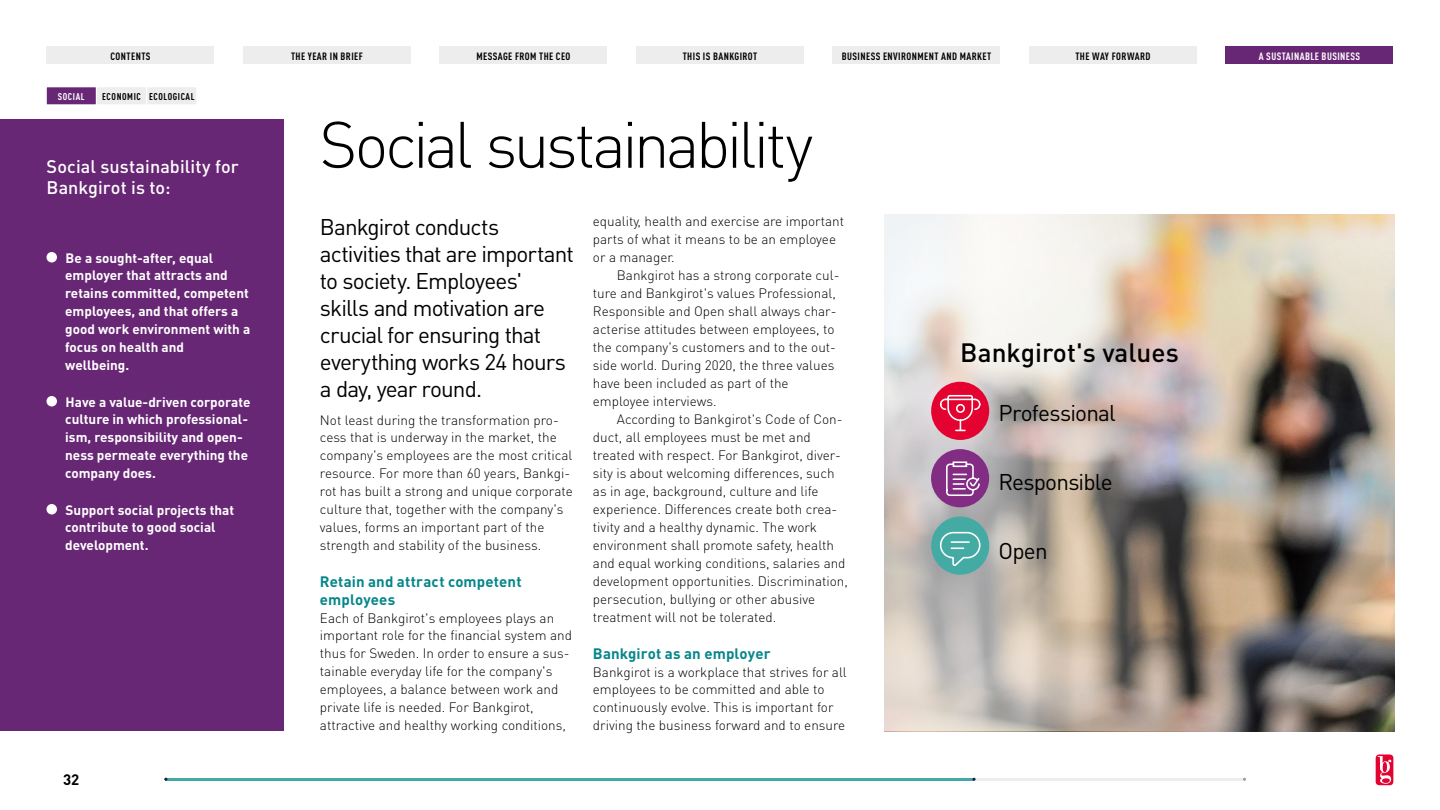
<style>
.page{position:relative;width:1440px;height:810px;background:#fff}
.page>*{position:absolute;margin:0;border:0;box-sizing:border-box;transform-origin:0 0}
.t1{font:300 64.5px "DIN Pro";letter-spacing:-.06em;color:#000}
.t2{font:500 26.17px "DIN Pro";color:#000}
.t3{font:22.5px/27px "DIN Pro";letter-spacing:-.04em;color:#000}
.t4{font:500 18px/21.6px "DIN Pro";letter-spacing:.005em;color:#fff}
.t5{font:700 15px/18px "DIN Pro";letter-spacing:.01em;color:#06868a}
.t6{font:700 15px "DIN Pro";color:#000}
.t7{font:300 13.5px/18px "DIN Pro";color:#000}
.t8{font:700 13.5px/18px "DIN Pro";color:#fff}
.t9{font:700 condensed 10.5px "DIN Pro";letter-spacing:.04em;color:#000}
.t10{font:700 condensed 10.5px "DIN Pro";letter-spacing:.04em;color:#fff}
.t11{font:700 condensed 9.75px "DIN Pro";letter-spacing:.06em;color:#000}
.t12{font:700 condensed 9.75px "DIN Pro";letter-spacing:.06em;color:#fff}
</style>
<div class="page">
<img style="left:1338px;top:215px;width:56px;height:516px">
<img style="left:884px;top:214px;width:454px;height:517px">
<hr style="left:166px;top:778px;width:1079px;height:3px;background:#ededed">
<div style="left:1376px;top:755px;width:17px;height:30px;background:#e40230;border-radius:4px"></div>
<svg style="left:1378px;top:756px;width:13px;height:28px"></svg>
<div style="left:1226px;top:46px;width:168px;height:18px;background:#682775"></div>
<div style="left:243px;top:46px;width:168px;height:18px;background:#ededed"></div>
<div style="left:46px;top:46px;width:168px;height:18px;background:#ededed"></div>
<div style="left:636px;top:46px;width:168px;height:18px;background:#ededed"></div>
<div style="left:832px;top:46px;width:168px;height:18px;background:#ededed"></div>
<div style="left:1029px;top:46px;width:168px;height:18px;background:#ededed"></div>
<div style="left:440px;top:46px;width:168px;height:18px;background:#ededed"></div>
<div style="left:0;top:119px;width:284px;height:612px;background:#682775"></div>
<div style="left:46px;top:252px;width:11px;height:10px;background:#fff;border-radius:50%"></div>
<div style="left:46px;top:396px;width:11px;height:10px;background:#fff;border-radius:50%"></div>
<div style="left:46px;top:504px;width:11px;height:10px;background:#fff;border-radius:50%"></div>
<div style="left:931px;top:517px;width:58px;height:58px;background:#44aaa4;border-radius:50%"></div>
<svg style="left:939px;top:531px;width:42px;height:37px"></svg>
<div style="left:931px;top:449px;width:58px;height:58px;background:#822c83;border-radius:50%"></div>
<svg style="left:946px;top:461px;width:34px;height:35px"></svg>
<div style="left:931px;top:382px;width:58px;height:58px;background:#e40230;border-radius:50%"></div>
<svg style="left:939px;top:394px;width:42px;height:38px"></svg>
<div style="left:46px;top:87px;width:50px;height:18px;background:#682775"></div>
<div style="left:147px;top:87px;width:50px;height:18px;background:#ededed"></div>
<div style="left:147px;top:87px;width:50px;height:18px;border:1px solid #fff"></div>
<div style="left:97px;top:87px;width:50px;height:18px;background:#ededed"></div>
<div style="left:96px;top:87px;width:51px;height:18px;border:1px solid #fff"></div>
<hr style="left:166px;top:778px;width:808px;height:3px;background:#44aaa4">
<p class="t9" style="left:110px;top:48px;width:42px">CONTENTS</p>
<p class="t9" style="left:291px;top:48px;width:73px">THE YEAR IN BRIEF</p>
<p class="t9" style="left:476px;top:48px;width:96px">MESSAGE FROM THE CEO</p>
<p class="t9" style="left:683px;top:48px;width:76px">THIS IS BANKGIROT</p>
<p class="t9" style="left:842px;top:48px;width:151px">BUSINESS ENVIRONMENT AND MARKET</p>
<p class="t9" style="left:1075px;top:48px;width:77px">THE WAY FORWARD</p>
<p class="t10" style="left:1259px;top:48px;width:103px">A SUSTAINABLE BUSINESS</p>
<p class="t12" style="left:58px;top:89px;width:28px">SOCIAL</p>
<p class="t11" style="left:102px;top:89px;width:94px">ECONOMIC ECOLOGICAL</p>
<h3 class="t4" style="left:46px;top:154px;width:194px">Social sustainability for<br>Bankgirot is to:</h3>
<p class="t8" style="left:65px;top:248px;width:187px">Be a sought-after, equal employer that attracts and retains committed, competent employees, and that offers a good work environment with a focus on health and wellbeing.</p>
<p class="t8" style="left:65px;top:392px;width:187px">Have a value-driven corporate culture in which professional&shy;ism, responsibility and open&shy;ness permeate everything the company does.</p>
<p class="t8" style="left:65px;top:500px;width:170px">Support social projects that contribute to good social development.</p>
<p class="t6" style="left:63px;top:769px;width:18px">32</p>
<h1 class="t1" style="left:319px;top:101px;width:495px">Social sustainability</h1>
<h3 class="t3" style="left:320px;top:213px;width:255px">Bankgirot conducts activities that are important to society. Employees' skills and motivation are crucial for ensuring that everything works 24 hours a day, year round.</h3>
<p class="t7" style="left:320px;top:410px;width:254px">Not least during the transformation pro&shy;cess that is underway in the market, the company's employees are the most critical resource. For more than 60 years, Bankgi&shy;rot has built a strong and unique corporate culture that, together with the company's values, forms an important part of the strength and stability of the business.</p>
<p class="t5" style="left:320px;top:571px;width:203px">Retain and attract competent employees</p>
<p class="t7" style="left:320px;top:608px;width:254px">Each of Bankgirot's employees plays an important role for the financial system and thus for Sweden. In order to ensure a sus&shy;tainable everyday life for the company's employees, a balance between work and private life is needed. For Bankgirot, attractive and healthy working conditions,</p>
<p class="t7" style="left:593px;top:212px;width:253px">equality, health and exercise are important parts of what it means to be an employee or a manager.</p>
<p class="t7" style="left:593px;top:266px;width:248px;text-indent:24px">Bankgirot has a strong corporate cul&shy;ture and Bankgirot's values Professional, Responsible and Open shall always char&shy;acterise attitudes between employees, to the company's customers and to the out&shy;side world. During 2020, the three values have been included as part of the employee interviews.</p>
<p class="t7" style="left:593px;top:410px;width:256px;text-indent:24px">According to Bankgirot's Code of Con&shy;duct, all employees must be met and treated with respect. For Bankgirot, diver&shy;sity is about welcoming differences, such as in age, background, culture and life experience. Differences create both crea&shy;tivity and a healthy dynamic. The work environment shall promote safety, health and equal working conditions, salaries and development opportunities. Discrimination, persecution, bullying or other abusive treatment will not be tolerated.</p>
<p class="t5" style="left:593px;top:643px;width:179px">Bankgirot as an employer</p>
<p class="t7" style="left:593px;top:662px;width:255px">Bankgirot is a workplace that strives for all employees to be committed and able to continuously evolve. This is important for driving the business forward and to ensure</p>
<h2 class="t2" style="left:960px;top:335px;width:220px">Bankgirot's values</h2>
<h3 class="t3" style="left:999px;top:398px;width:119px">Professional</h3>
<h3 class="t3" style="left:999px;top:467px;width:116px">Responsible</h3>
<h3 class="t3" style="left:999px;top:536px;width:51px">Open</h3>
</div>
